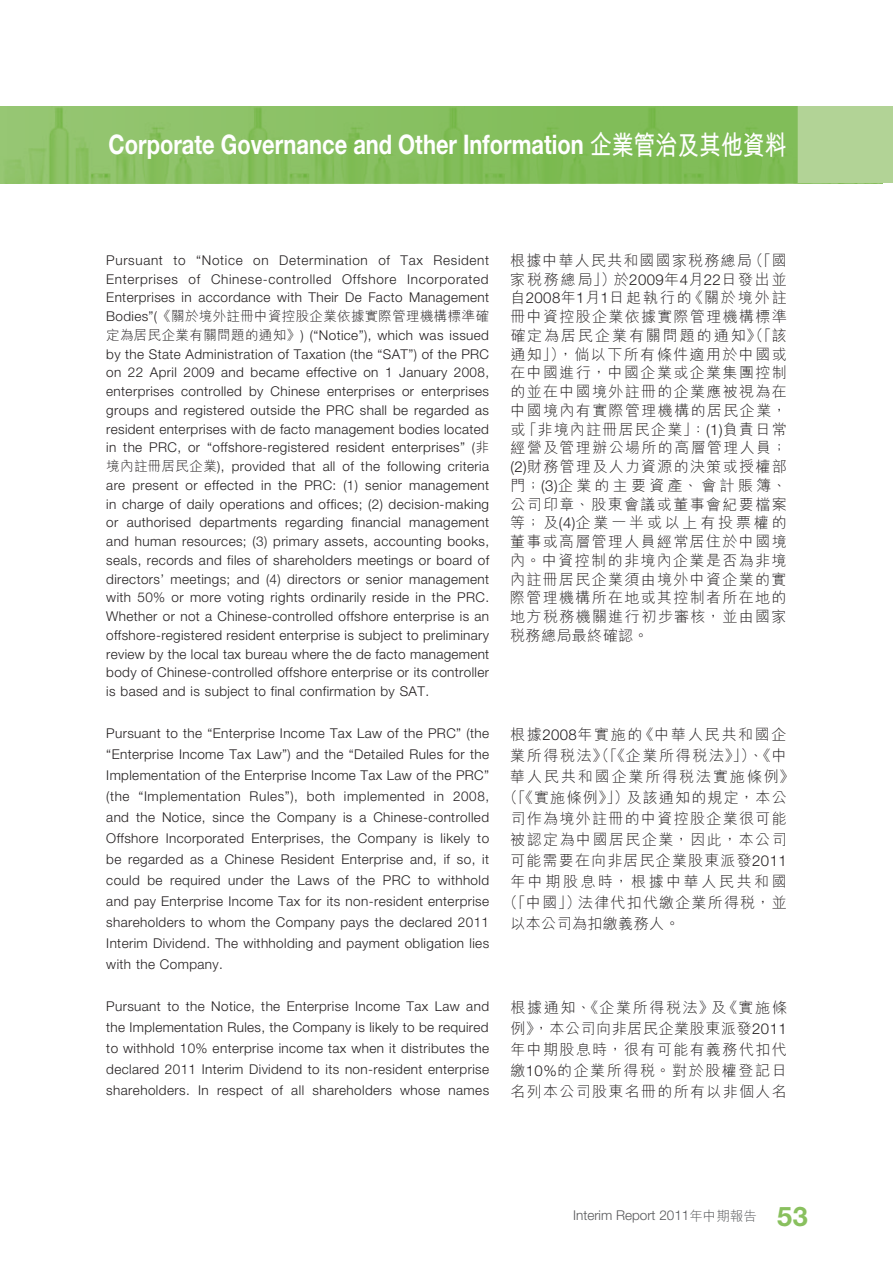
<style>
.page{position:relative;width:893px;height:1263px;background:#fff}
.page>*{position:absolute;margin:0;border:0;box-sizing:border-box;transform-origin:0 0}
.t1{font:700 27px "Helvetica Neue LT Std";color:#fff;scale:.81 1}
.t2{font:300 15px/18.8px "M Hei HK";letter-spacing:.09em;color:#231f20;text-align:justify}
.t3{font:300 15px "M Hei HK";letter-spacing:.11em;color:#231f20}
.t4{font:300 15px "M Hei HK";letter-spacing:.115em;color:#231f20}
.t5{font:300 15px "M Hei HK";letter-spacing:.125em;color:#231f20}
.t6{font:300 15px "M Hei HK";letter-spacing:.17em;color:#231f20}
.t7{font:300 15px "M Hei HK";letter-spacing:.03em;color:#231f20}
.t8{font:300 13.5px/18.8px "Helvetica Neue LT Std";letter-spacing:.03em;color:#231f20;text-align:justify}
.t9{font:300 13.5px "M Hei HK";letter-spacing:.025em;color:#231f20}
.t10{font:300 13.5px "Helvetica Neue LT Std";color:#57585a}
.s1{font-family:"M Hei HK"}
.s2{font-family:"Helvetica Neue LT Std"}
.s3{font-weight:700;font-size:27px;color:#89c05e}
</style>
<div class="page">
<div style="left:797px;top:106px;width:96px;height:77px;background:#b2d396"></div>
<svg style="left:0;top:106px;width:797px;height:77px;background:#86bf5e"></svg>
<h1 class="t1" style="left:109px;top:127px;width:838px">Corporate Governance and Other Information <span class="s1">企業管治及其他資料</span></h1>
<p class="t8" style="left:106px;top:250px;width:384px">Pursuant to “Notice on Determination of Tax Resident Enterprises of Chinese-controlled Offshore Incorporated Enterprises in accordance with Their De Facto Management</p>
<p class="t9" style="left:106px;top:307px;width:384px"><span class="s2">Bodies”(</span>《關於境外註冊中資控股企業依據實際管理機構標準確</p>
<p class="t8" style="left:106px;top:325px;width:384px"><span class="s1">定為居民企業有關問題的通知》</span>) (“Notice”), which was issued by the State Administration of Taxation (the “SAT”) of the PRC on 22 April 2009 and became effective on 1 January 2008, enterprises controlled by Chinese enterprises or enterprises groups and registered outside the PRC shall be regarded as resident enterprises with de facto management bodies located in the PRC, or “offshore-registered resident enterprises” (<span class="s1">非境內註冊居民企業</span>), provided that all of the following criteria are present or effected in the PRC: (1) senior management in charge of daily operations and offices; (2) decision-making or authorised departments regarding financial management and human resources; (3) primary assets, accounting books, seals, records and files of shareholders meetings or board of directors’ meetings; and (4) directors or senior management with 50% or more voting rights ordinarily reside in the PRC.<br>Whether or not a Chinese-controlled offshore enterprise is an offshore-registered resident enterprise is subject to preliminary review by the local tax bureau where the de facto management body of Chinese-controlled offshore enterprise or its controller is based and is subject to final confirmation by SAT.</p>
<p class="t8" style="left:106px;top:722px;width:384px;line-height:21px">Pursuant to the “Enterprise Income Tax Law of the PRC” (the “Enterprise Income Tax Law”) and the “Detailed Rules for the Implementation of the Enterprise Income Tax Law of the PRC” (the “Implementation Rules”), both implemented in 2008, and the Notice, since the Company is a Chinese-controlled Offshore Incorporated Enterprises, the Company is likely to be regarded as a Chinese Resident Enterprise and, if so, it could be required under the Laws of the PRC to withhold and pay Enterprise Income Tax for its non-resident enterprise shareholders to whom the Company pays the declared 2011<br>Interim Dividend. The withholding and payment obligation lies with the Company.</p>
<p class="t8" style="left:106px;top:996px;width:384px;line-height:21px">Pursuant to the Notice, the Enterprise Income Tax Law and the Implementation Rules, the Company is likely to be required to withhold 10% enterprise income tax when it distributes the declared 2011 Interim Dividend to its non-resident enterprise shareholders. In respect of all shareholders whose names</p>
<p class="t2" style="left:510px;top:250px;width:278px">根據中華人民共和國國家稅務總局（「國家稅務總局」）於<span class="s2">2009</span>年<span class="s2">4</span>月<span class="s2">22</span>日發出並自<span class="s2">2008</span>年<span class="s2">1</span>月<span class="s2">1</span>日起執行的《關於境外註冊中資控股企業依據實際管理機構標準確定為居民企業有關問題的通知》（「該通知」），倘以下所有條件適用於中國或在中國進行，中國企業或企業集團控制的並在中國境外註冊的企業應被視為在中國境內有實際管理機構的居民企業，或「非境內註冊居民企業」：<span class="s2">(1)</span>負責日常經營及管理辦公場所的高層管理人員；<span class="s2">(2)</span>財務管理及人力資源的決策或授權部門；<span class="s2">(3)</span>企業的主要資產、會計賬簿、公司印章、股東會議或董事會紀要檔案等；及<span class="s2">(4)</span>企業一半或以上有投票權的董事或高層管理人員經常居住於中國境內。中資控制的非境內企業是否為非境內註冊居民企業須由境外中資企業的實際管理機構所在地或其控制者所在地的地方稅務機關進行初步審核，並由國家稅務總局最終確認。</p>
<p class="t4" style="left:510px;top:724px;width:278px">根據<span class="s2">2008</span>年實施的《中華人民共和國企</p>
<p class="t3" style="left:510px;top:745px;width:278px">業所得稅法》（「《企業所得稅法》」）、《中</p>
<p class="t5" style="left:510px;top:766px;width:285px">華人民共和國企業所得稅法實施條例》</p>
<p class="t2" style="left:503px;top:787px;width:285px">（「《實施條例》」）及該通知的規定，本公</p>
<p class="t2" style="left:510px;top:808px;width:278px">司作為境外註冊的中資控股企業很可能</p>
<p class="t2" style="left:510px;top:829px;width:278px">被認定為中國居民企業，因此，本公司</p>
<p class="t2" style="left:510px;top:850px;width:278px">可能需要在向非居民企業股東派發<span class="s2">2011</span></p>
<p class="t6" style="left:510px;top:871px;width:278px">年中期股息時，根據中華人民共和國</p>
<p class="t2" style="left:503px;top:892px;width:285px">（「中國」）法律代扣代繳企業所得稅，並</p>
<p class="t7" style="left:510px;top:913px;width:171px">以本公司為扣繳義務人。</p>
<p class="t2" style="left:510px;top:996px;width:278px;line-height:21px">根據通知、《企業所得稅法》及《實施條例》，本公司向非居民企業股東派發<span class="s2">2011</span>年中期股息時，很有可能有義務代扣代繳<span class="s2">10%</span>的企業所得稅。對於股權登記日名列本公司股東名冊的所有以非個人名</p>
<p class="t10" style="left:573px;top:1207px;width:236px">Interim Report 2011<span class="s1">年中期報告</span> <span class="s3">53</span></p>
</div>
